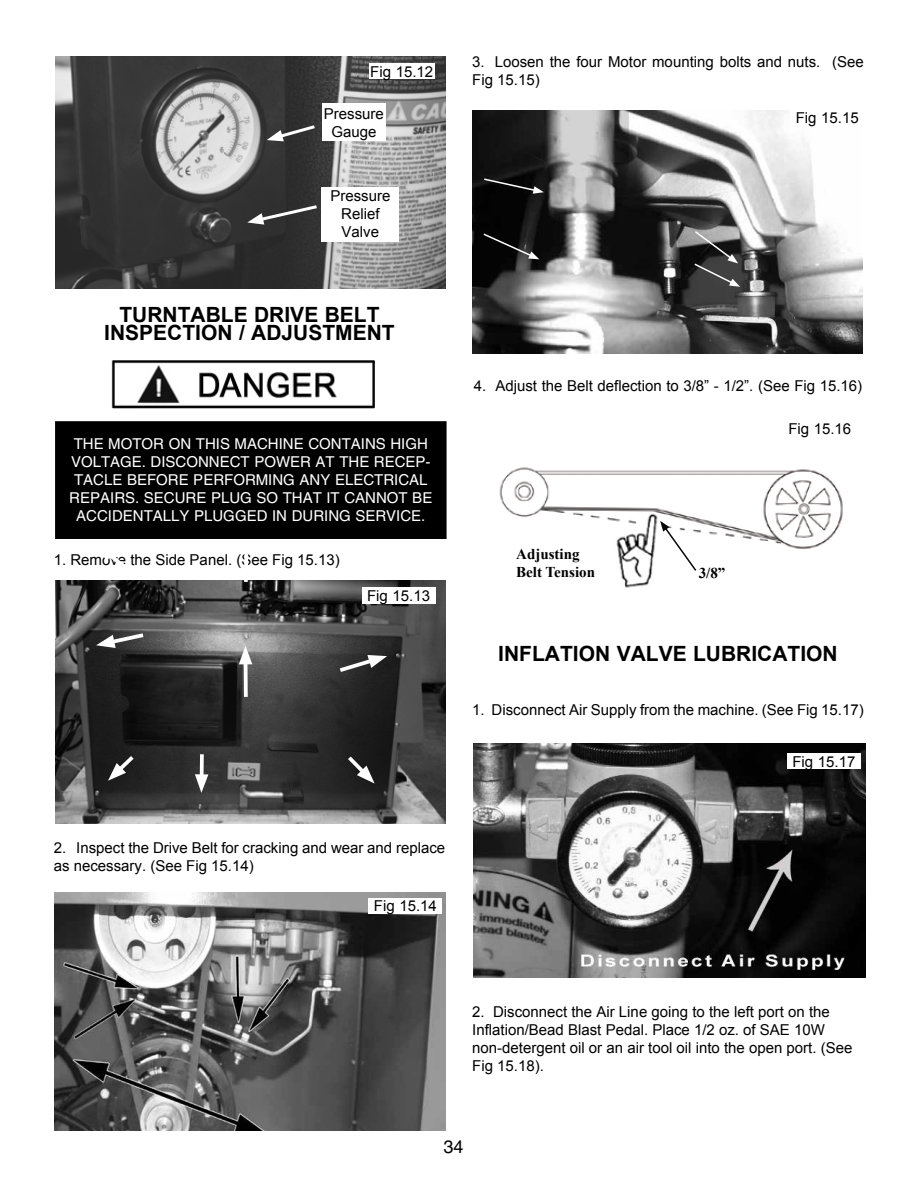
<style>
.page{position:relative;width:918px;height:1188px;background:#fff}
.page>*{position:absolute;margin:0;border:0;box-sizing:border-box;transform-origin:0 0}
.t1{font:700 21px/18px "Arial";color:#000;text-align:center}
.t2{font:18px "Helvetica LT Std";color:#000}
.t3{font:15px/18px "Arial";color:#000}
.t4{font:15px/18px "Helvetica LT Std";color:#fff;text-align:center}
.t5{font:700 15px/18px "Times New Roman";color:#000}
</style>
<div class="page">
<img style="left:56px;top:57px;width:390px;height:232px">
<div style="left:369px;top:63px;width:66px;height:16px;background:#fff"></div>
<div style="left:322px;top:103px;width:63px;height:38px;background:#fff"></div>
<div style="left:322px;top:187px;width:77px;height:54px;background:#fff"></div>
<img style="left:56px;top:580px;width:390px;height:244px">
<div style="left:362px;top:587px;width:73px;height:17px;background:#fff"></div>
<img style="left:472px;top:110px;width:390px;height:243px">
<svg style="left:244px;top:664px;width:4px;height:33px"></svg>
<svg style="left:239px;top:646px;width:13px;height:18px"></svg>
<svg style="left:240px;top:580px;width:13px;height:6px"></svg>
<svg style="left:339px;top:580px;width:47px;height:4px"></svg>
<svg style="left:96px;top:631px;width:51px;height:17px"></svg>
<svg style="left:108px;top:752px;width:30px;height:29px"></svg>
<svg style="left:525px;top:977px;width:30px;height:1px"></svg>
<svg style="left:200px;top:754px;width:4px;height:20px"></svg>
<svg style="left:195px;top:774px;width:13px;height:19px"></svg>
<svg style="left:344px;top:752px;width:31px;height:32px"></svg>
<svg style="left:762px;top:977px;width:31px;height:1px"></svg>
<svg style="left:336px;top:655px;width:51px;height:20px"></svg>
<div style="left:790px;top:110px;width:74px;height:14px;background:#fff"></div>
<svg style="left:267px;top:123px;width:51px;height:18px"></svg>
<svg style="left:247px;top:203px;width:73px;height:22px;background:#505050"></svg>
<img style="left:111px;top:360px;width:263px;height:49px">
<img style="left:54px;top:892px;width:392px;height:238px">
<div style="left:369px;top:898px;width:73px;height:15px;background:#fff"></div>
<svg style="left:482px;top:177px;width:62px;height:17px"></svg>
<svg style="left:482px;top:232px;width:57px;height:27px;background:#202020"></svg>
<svg style="left:662px;top:230px;width:78px;height:57px;background:#545454"></svg>
<img style="left:473px;top:743px;width:392px;height:234px">
<div style="left:56px;top:422px;width:390px;height:116px;background:#000"></div>
<div style="left:55px;top:421px;width:392px;height:118px;border:2px solid #000"></div>
<div style="left:787px;top:754px;width:74px;height:15px;background:#fff"></div>
<img style="left:499px;top:467px;width:344px;height:121px">
<svg style="left:660px;top:521px;width:38px;height:51px"></svg>
<p class="t3" style="left:370px;top:62px;width:64px">Fig 15.12</p>
<p class="t3" style="left:324px;top:105px;width:62px;text-align:center">Pressure<br>Gauge</p>
<p class="t3" style="left:330px;top:187px;width:62px;text-align:center">Pressure<br>Relief<br>Valve</p>
<h1 class="t1" style="left:104px;top:306px;width:292px">TURNTABLE DRIVE BELT<br>INSPECTION / ADJUSTMENT</h1>
<p class="t4" style="left:69px;top:435px;width:365px">THE MOTOR ON THIS MACHINE CONTAINS HIGH VOLTAGE. DISCONNECT POWER AT THE RECEP-TACLE BEFORE PERFORMING ANY ELECTRICAL REPAIRS. SECURE PLUG SO THAT IT CANNOT BE ACCIDENTALLY PLUGGED IN DURING SERVICE.</p>
<p class="t3" style="left:54px;top:551px;width:287px">1. Remove the Side Panel. (See Fig 15.13)</p>
<p class="t3" style="left:367px;top:587px;width:64px">Fig 15.13</p>
<p class="t3" style="left:472px;top:53px;width:393px">3. Loosen the four Motor mounting bolts and nuts. (See<br>Fig 15.15)</p>
<p class="t3" style="left:796px;top:108px;width:64px">Fig 15.15</p>
<p class="t3" style="left:474px;top:377px;width:390px">4. Adjust the Belt deflection to 3/8” - 1/2”. (See Fig 15.16)</p>
<p class="t5" style="left:516px;top:545px;width:80px">Adjusting<br>Belt Tension</p>
<p class="t5" style="left:699px;top:563px;width:28px">3/8”</p>
<p class="t3" style="left:788px;top:420px;width:64px">Fig 15.16</p>
<h1 class="t1" style="left:498px;top:645px;width:341px">INFLATION VALVE LUBRICATION</h1>
<p class="t3" style="left:472px;top:701px;width:393px">1. Disconnect Air Supply from the machine. (See Fig 15.17)</p>
<p class="t3" style="left:792px;top:753px;width:64px">Fig 15.17</p>
<p class="t3" style="left:54px;top:839px;width:393px">2. Inspect the Drive Belt for cracking and wear and replace as necessary. (See Fig 15.14)</p>
<p class="t3" style="left:374px;top:897px;width:64px">Fig 15.14</p>
<p class="t3" style="left:472px;top:1003px;width:382px">2. Disconnect the Air Line going to the left port on the Inflation/Bead Blast Pedal. Place 1/2 oz. of SAE 10W non-detergent oil or an air tool oil into the open port. (See Fig 15.18).</p>
<p class="t2" style="left:443px;top:1136px;width:22px">34</p>
</div>
